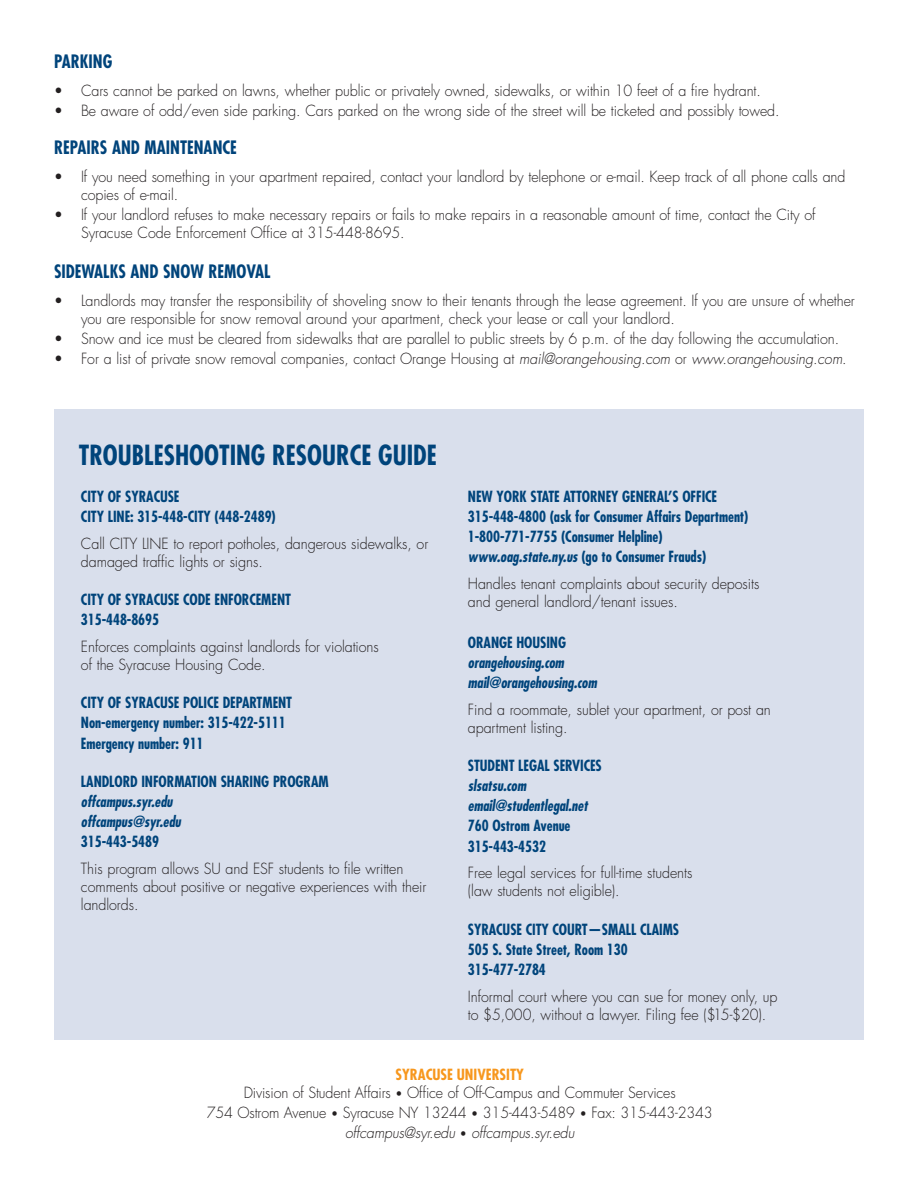
<style>
.page{position:relative;width:918px;height:1188px;background:#fff}
.page>*{position:absolute;margin:0;border:0;box-sizing:border-box;transform-origin:0 0}
.t1{font:700 condensed 27px "Futura";color:#00447b;scale:.95 1}
.t2{font:700 condensed 18px "Futura";color:#00447b;scale:.95 1}
.t3{font:300 15px/18px "Futura";letter-spacing:-.005em;color:#231f20;scale:.95 1}
.t4{font:700 condensed 15px/20.1px "Futura";letter-spacing:-.005em;color:#00447b;scale:.95 1}
.t5{font:italic 700 condensed 15px/20.1px "Futura";letter-spacing:-.005em;color:#00447b;scale:.95 1}
.t6{font:700 condensed 15px "Futura";color:#f7971d}
.s1{font-style:italic}
.s2{font-weight:700;font-stretch:condensed;color:#f7971d}
.s3{font-size:12px}
</style>
<div class="page">
<div style="left:54px;top:409px;width:810px;height:631px;background:#d9dfec"></div>
<p class="t2" style="left:54px;top:50px;width:61px">PARKING</p>
<p class="t3" style="left:54px;top:82px;width:746px">• Cars cannot be parked on lawns, whether public or privately owned, sidewalks, or within 10 feet of a fire hydrant.</p>
<p class="t3" style="left:54px;top:102px;width:765px">• Be aware of odd/even side parking. Cars parked on the wrong side of the street will be ticketed and possibly towed.</p>
<p class="t2" style="left:54px;top:136px;width:194px">REPAIRS AND MAINTENANCE</p>
<p class="t3" style="left:81px;top:168px;width:806px;text-indent:-27px">• If you need something in your apartment repaired, contact your landlord by telephone or e-mail. Keep track of all phone calls and copies of e-mail.</p>
<p class="t3" style="left:81px;top:206px;width:775px;text-indent:-27px">• If your landlord refuses to make necessary repairs or fails to make repairs in a reasonable amount of time, contact the City of<br>Syracuse Code Enforcement Office at 315-448-8695.</p>
<p class="t2" style="left:54px;top:261px;width:230px">SIDEWALKS AND SNOW REMOVAL</p>
<p class="t3" style="left:81px;top:292px;width:816px;text-indent:-27px">• Landlords may transfer the responsibility of shoveling snow to their tenants through the lease agreement. If you are unsure of whether you are responsible for snow removal around your apartment, check your lease or call your landlord.</p>
<p class="t3" style="left:54px;top:330px;width:828px">• Snow and ice must be cleared from sidewalks that are parallel to public streets by 6 p.m. of the day following the accumulation.</p>
<p class="t3" style="left:54px;top:350px;width:836px">• For a list of private snow removal companies, contact Orange Housing at <span class="s1">mail@orangehousing.com</span> or <span class="s1">www.orangehousing.com</span>.</p>
<h1 class="t1" style="left:79px;top:438px;width:378px">TROUBLESHOOTING RESOURCE GUIDE</h1>
<p class="t4" style="left:81px;top:486px;width:105px">CITY OF SYRACUSE<br>CITY</p>
<p class="t4" style="left:108px;top:507px;width:92px">LINE: 315-448-CITY</p>
<p class="t4" style="left:215px;top:507px;width:66px">(448-2489)</p>
<p class="t3" style="left:81px;top:535px;width:367px">Call CITY LINE to report potholes, dangerous sidewalks, or damaged traffic lights or signs.</p>
<p class="t4" style="left:81px;top:590px;width:223px">CITY OF SYRACUSE CODE ENFORCEMENT<br>315-448-8695</p>
<p class="t3" style="left:81px;top:638px;width:315px">Enforces complaints against landlords for violations of the Syracuse Housing Code.</p>
<p class="t4" style="left:81px;top:693px;width:224px">CITY OF SYRACUSE POLICE DEPARTMENT<br>NON-EMERGENCY NUMBER: 315-422-5111<br>EMERGENCY NUMBER: 911</p>
<p class="t4" style="left:81px;top:771px;width:262px">LANDLORD INFORMATION SHARING PROGRAM</p>
<p class="t5" style="left:81px;top:791px;width:107px">offcampus.syr.edu offcampus@syr.edu</p>
<p class="t4" style="left:81px;top:832px;width:84px">315-443-5489</p>
<p class="t3" style="left:81px;top:860px;width:365px">This program allows SU and ESF students to file written comments about positive or negative experiences with their landlords.</p>
<p class="t4" style="left:468px;top:486px;width:297px">NEW YORK STATE ATTORNEY GENERAL’S OFFICE 315-448-4800 (ASK FOR CONSUMER AFFAIRS DEPARTMENT)<br>1-800-771-7755 (CONSUMER HELPLINE) <span class="s1">www.oag.state.ny.us</span> (GO TO CONSUMER FRAUDS)</p>
<p class="t3" style="left:468px;top:575px;width:308px">Handles tenant complaints about security deposits and general landlord/tenant issues.</p>
<p class="t4" style="left:468px;top:632px;width:103px">ORANGE HOUSING</p>
<p class="t5" style="left:468px;top:652px;width:137px">orangehousing.com mail@orangehousing.com</p>
<p class="t3" style="left:468px;top:701px;width:320px">Find a roommate, sublet your apartment, or post an apartment listing.</p>
<p class="t4" style="left:468px;top:755px;width:142px">STUDENT LEGAL SERVICES</p>
<p class="t5" style="left:468px;top:776px;width:128px">slsatsu.com email@studentlegal.net</p>
<p class="t4" style="left:468px;top:816px;width:110px">760 OSTROM AVENUE<br>315-443-4532</p>
<p class="t3" style="left:468px;top:864px;width:238px">Free legal services for full-time students (law students not eligible).</p>
<p class="t4" style="left:468px;top:919px;width:224px">SYRACUSE CITY COURT—SMALL CLAIMS<br>505 S. STATE STREET, ROOM 130<br>315-477-2784</p>
<p class="t3" style="left:468px;top:988px;width:328px">Informal court where you can sue for money only, up to $5,000, without a lawyer. Filing fee ($15-$20).</p>
<p class="t3" style="left:244px;top:1066px;width:456px;text-align:center"><span class="s2">UNIVERSITY<br></span>Division of Student Affairs <span class="s3">•</span> Office of Off-Campus and Commuter Services</p>
<p class="t3" style="left:207px;top:1103px;width:534px;line-height:20.1px;text-align:center">754 Ostrom Avenue <span class="s3">•</span> Syracuse NY 13244 <span class="s3">•</span> 315-443-5489 <span class="s3">•</span> Fax: 315-443-2343 <span class="s1">offcampus@syr.edu</span> <span class="s3">•</span> <span class="s1">offcampus.syr.edu</span></p>
<p class="t6" style="left:395px;top:1065px;width:9px">SYRACUSE</p>
</div>
